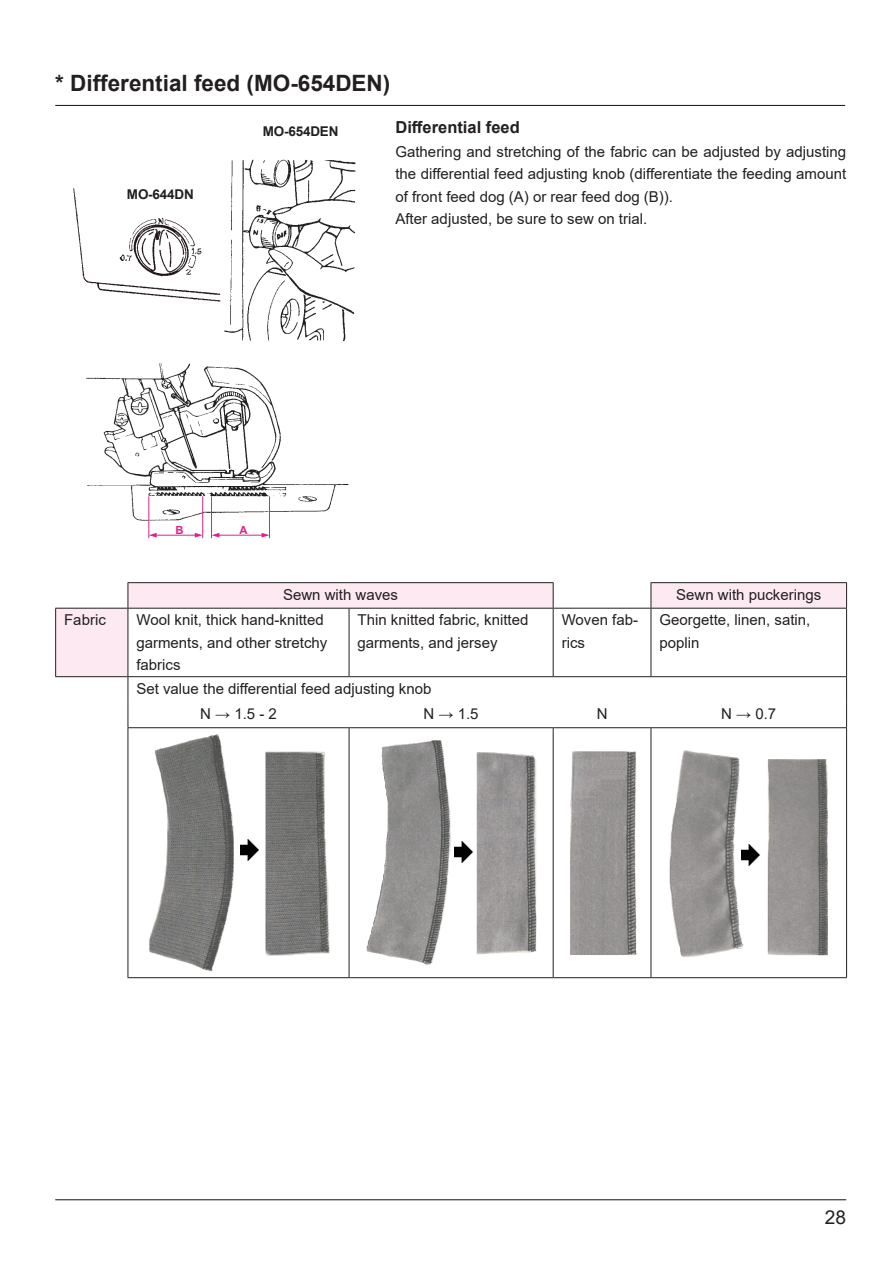
<style>
.page{position:relative;width:893px;height:1263px;background:#fff}
.page>*{position:absolute;margin:0;border:0;box-sizing:border-box;transform-origin:0 0}
.t1{font:700 22.5px "Arial";color:#231f20}
.t2{font:19.2px "Arial";color:#231f20}
.t3{font:700 16.5px "Arial";color:#231f20}
.t4{font:15px/22.5px "Arial";color:#231f20}
.t5{font:700 13.5px "Arial";letter-spacing:-.015em;color:#221f1f}
.t6{font:700 11.25px "Arial";color:#dc238d}
</style>
<div class="page">
<hr style="left:55px;top:105px;width:790px;height:1px;background:#231f20">
<img style="left:73px;top:188px;width:145px;height:114px">
<img style="left:218px;top:159px;width:138px;height:183px">
<img style="left:86px;top:363px;width:263px;height:161px">
<hr style="left:148px;top:496px;width:1px;height:42px;background:#dc238d">
<hr style="left:202px;top:496px;width:1px;height:42px;background:#dc238d">
<hr style="left:269px;top:496px;width:1px;height:42px;background:#dc238d">
<hr style="left:156px;top:535px;width:43px;height:1px;background:#dc238d">
<hr style="left:218px;top:535px;width:49px;height:1px;background:#dc238d">
<hr style="left:211px;top:496px;width:1px;height:42px;background:#dc238d">
<svg style="left:262px;top:533px;width:7px;height:4px"></svg>
<svg style="left:195px;top:533px;width:8px;height:4px"></svg>
<svg style="left:212px;top:533px;width:7px;height:4px"></svg>
<svg style="left:149px;top:533px;width:8px;height:4px"></svg>
<svg style="left:56px;top:583px;width:790px;height:93px"></svg>
<hr style="left:128px;top:582px;width:221px;height:1px;background:#231f20">
<svg style="left:128px;top:583px;width:1px;height:25px"></svg>
<hr style="left:349px;top:582px;width:205px;height:1px;background:#231f20">
<svg style="left:553px;top:583px;width:1px;height:25px"></svg>
<hr style="left:651px;top:582px;width:196px;height:1px;background:#231f20">
<svg style="left:651px;top:583px;width:1px;height:25px"></svg>
<svg style="left:846px;top:583px;width:1px;height:25px"></svg>
<hr style="left:55px;top:608px;width:73px;height:1px;background:#231f20">
<hr style="left:55px;top:608px;width:1px;height:68px;background:#231f20">
<hr style="left:128px;top:608px;width:221px;height:1px;background:#231f20">
<hr style="left:128px;top:608px;width:1px;height:68px;background:#231f20">
<hr style="left:349px;top:608px;width:204px;height:1px;background:#231f20">
<hr style="left:349px;top:608px;width:1px;height:68px;background:#231f20">
<hr style="left:553px;top:608px;width:98px;height:1px;background:#231f20">
<hr style="left:553px;top:608px;width:1px;height:68px;background:#231f20">
<hr style="left:651px;top:608px;width:196px;height:1px;background:#231f20">
<hr style="left:651px;top:608px;width:1px;height:68px;background:#231f20">
<hr style="left:846px;top:608px;width:1px;height:68px;background:#231f20">
<hr style="left:55px;top:676px;width:73px;height:1px;background:#231f20">
<hr style="left:128px;top:676px;width:221px;height:1px;background:#231f20">
<hr style="left:349px;top:676px;width:204px;height:1px;background:#231f20">
<hr style="left:553px;top:676px;width:98px;height:1px;background:#231f20">
<hr style="left:651px;top:676px;width:196px;height:1px;background:#231f20">
<svg style="left:128px;top:677px;width:1px;height:50px"></svg>
<svg style="left:846px;top:677px;width:1px;height:50px"></svg>
<hr style="left:128px;top:727px;width:221px;height:1px;background:#231f20">
<hr style="left:128px;top:728px;width:1px;height:249px;background:#231f20">
<hr style="left:349px;top:727px;width:204px;height:1px;background:#231f20">
<hr style="left:349px;top:728px;width:1px;height:249px;background:#231f20">
<hr style="left:553px;top:727px;width:98px;height:1px;background:#231f20">
<hr style="left:553px;top:728px;width:1px;height:249px;background:#231f20">
<hr style="left:651px;top:727px;width:196px;height:1px;background:#231f20">
<hr style="left:651px;top:728px;width:1px;height:249px;background:#231f20">
<hr style="left:846px;top:728px;width:1px;height:249px;background:#231f20">
<hr style="left:128px;top:977px;width:221px;height:1px;background:#231f20">
<hr style="left:349px;top:977px;width:204px;height:1px;background:#231f20">
<hr style="left:553px;top:977px;width:98px;height:1px;background:#231f20">
<hr style="left:651px;top:977px;width:196px;height:1px;background:#231f20">
<img style="left:149px;top:734px;width:181px;height:237px">
<img style="left:240px;top:840px;width:18px;height:20px">
<img style="left:366px;top:740px;width:171px;height:225px">
<img style="left:454px;top:841px;width:18px;height:21px">
<img style="left:570px;top:751px;width:67px;height:204px">
<img style="left:669px;top:750px;width:159px;height:207px">
<img style="left:741px;top:845px;width:18px;height:20px">
<hr style="left:55px;top:1199px;width:791px;height:1px;background:#231f20">
<h1 class="t1" style="left:55px;top:67px;width:337px">* Differential feed (MO-654DEN)</h1>
<p class="t5" style="left:127px;top:185px;width:68px">MO-644DN</p>
<p class="t5" style="left:263px;top:122px;width:77px">MO-654DEN</p>
<p class="t3" style="left:395px;top:116px;width:126px">Differential feed</p>
<p class="t4" style="left:395px;top:140px;width:452px">Gathering and stretching of the fabric can be adjusted by adjusting the differential feed adjusting knob (differentiate the feeding amount of front feed dog (A) or rear feed dog (B)).<br>After adjusted, be sure to sew on trial.</p>
<p class="t6" style="left:175px;top:522px;width:10px">B</p>
<p class="t6" style="left:239px;top:522px;width:10px">A</p>
<p class="t4" style="left:283px;top:583px;width:117px">Sewn with waves</p>
<p class="t4" style="left:676px;top:583px;width:147px">Sewn with puckerings</p>
<p class="t4" style="left:64px;top:609px;width:43px">Fabric</p>
<p class="t4" style="left:136px;top:609px;width:192px">Wool knit, thick hand-knitted garments, and other stretchy fabrics</p>
<p class="t4" style="left:358px;top:609px;width:172px">Thin knitted fabric, knitted garments, and jersey</p>
<p class="t4" style="left:562px;top:609px;width:78px">Woven fab&shy;rics</p>
<p class="t4" style="left:659px;top:609px;width:152px">Georgette, linen, satin, poplin</p>
<p class="t4" style="left:200px;top:676px;width:233px;line-height:25.5px;text-indent:-64px">Set value the differential feed adjusting knob<br>N → 1.5 - 2</p>
<p class="t4" style="left:424px;top:703px;width:57px">N → 1.5</p>
<p class="t4" style="left:597px;top:703px;width:12px">N</p>
<p class="t4" style="left:721px;top:703px;width:57px">N → 0.7</p>
<p class="t2" style="left:825px;top:1204px;width:23px">28</p>
</div>
